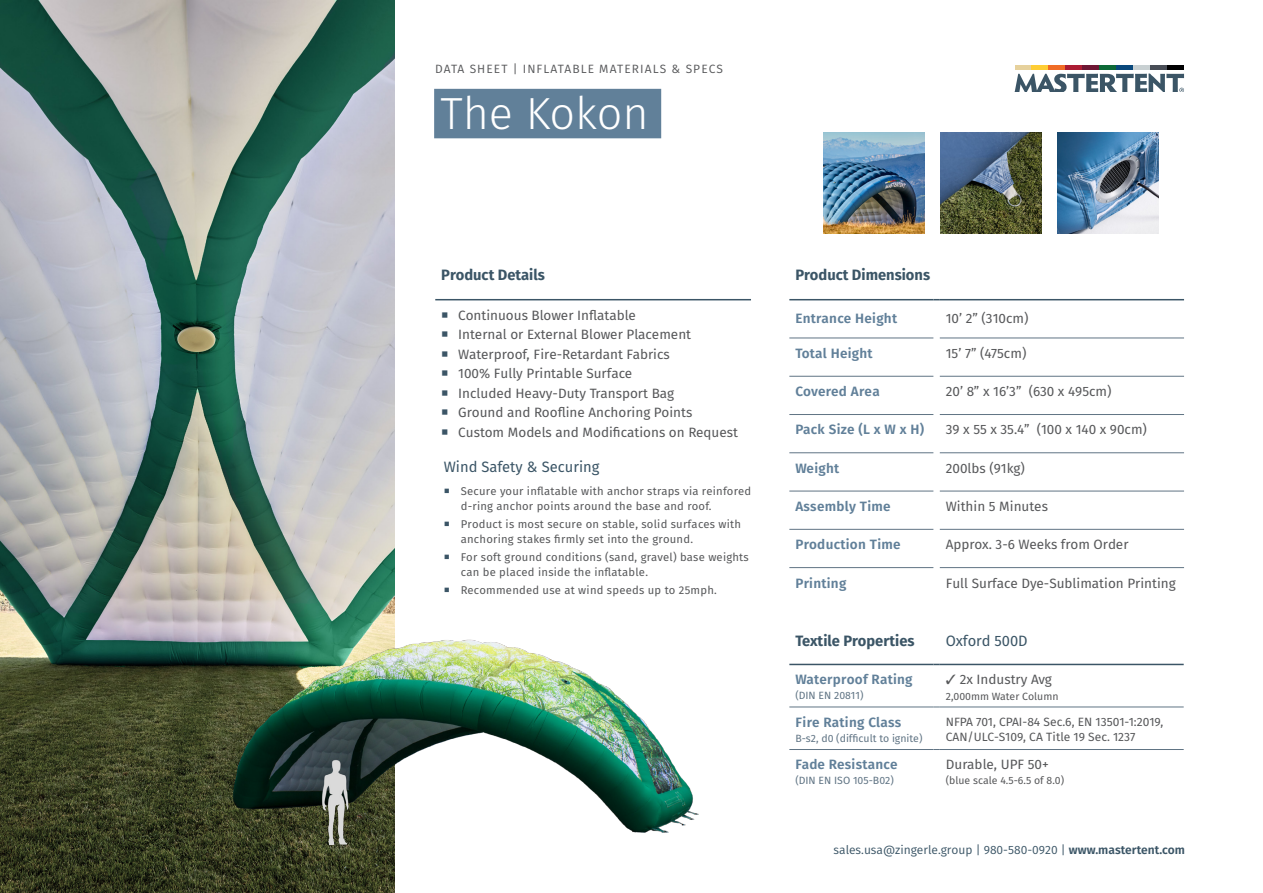
<style>
.page{position:relative;width:1263px;height:893px;background:#fff}
.page>*{position:absolute;margin:0;border:0;box-sizing:border-box;transform-origin:0 0}
.DE_-_Header_30_Unterstrichen_Hellblau{font:300 45px "Fira Sans";color:#fff}
.t1{font:700 15px "Fira Sans";color:#3b5566}
.t2{font:15px "Fira Sans";color:#3b5566}
.t3{font:13.5px "Fira Sans";color:#57585a}
.t4{font:600 13.5px "Fira Sans";letter-spacing:.02em;color:#618099}
.t5{font:12px/15px "Fira Sans";color:#57585a}
.t6{font:12px "Fira Sans";color:#3b5566}
.t7{font:12px "Fira Sans";letter-spacing:.09em;color:#57585a}
.t8{font:11.25px/15px "Fira Sans";letter-spacing:.02em;color:#57585a}
.t9{font:10.5px "Fira Sans";color:#607484}
.t10{font:10.5px "Fira Sans";color:#57585a}
.s1{font-weight:600}
</style>
<div class="page">
<img style="left:0;top:0;width:395px;height:893px">
<hr style="left:1014px;top:65px;width:17px;height:4px;background:#e6d19c">
<hr style="left:1031px;top:65px;width:17px;height:4px;background:#fecd34">
<hr style="left:1048px;top:65px;width:17px;height:4px;background:#f06c26">
<hr style="left:1065px;top:65px;width:17px;height:4px;background:#ac1c33">
<hr style="left:1082px;top:65px;width:17px;height:4px;background:#6e1734">
<hr style="left:1099px;top:65px;width:17px;height:4px;background:#0d6937">
<hr style="left:1116px;top:65px;width:17px;height:4px;background:#09487b">
<hr style="left:1133px;top:65px;width:17px;height:4px;background:#c8d0d2">
<hr style="left:1150px;top:65px;width:17px;height:4px;background:#484d56">
<hr style="left:1167px;top:65px;width:17px;height:4px;background:#000001">
<svg style="left:1014px;top:74px;width:170px;height:18px"></svg>
<div style="left:434px;top:89px;width:227px;height:49px;background:#618099"></div>
<img style="left:197px;top:616px;width:502px;height:242px">
<img style="left:824px;top:133px;width:101px;height:100px">
<img style="left:941px;top:133px;width:100px;height:100px">
<img style="left:1057px;top:133px;width:101px;height:100px">
<hr style="left:940px;top:338px;width:244px;height:1px;background:#607484">
<hr style="left:789px;top:338px;width:144px;height:1px;background:#607484">
<hr style="left:789px;top:529px;width:144px;height:1px;background:#607484">
<hr style="left:789px;top:567px;width:144px;height:1px;background:#607484">
<hr style="left:940px;top:567px;width:244px;height:1px;background:#607484">
<hr style="left:940px;top:299px;width:244px;height:1px;background:#3b5566">
<hr style="left:940px;top:529px;width:244px;height:1px;background:#607484">
<hr style="left:789px;top:491px;width:144px;height:1px;background:#607484">
<hr style="left:789px;top:376px;width:144px;height:1px;background:#607484">
<hr style="left:789px;top:414px;width:144px;height:1px;background:#607484">
<hr style="left:940px;top:376px;width:244px;height:1px;background:#607484">
<hr style="left:940px;top:414px;width:244px;height:1px;background:#607484">
<hr style="left:940px;top:491px;width:244px;height:1px;background:#607484">
<hr style="left:789px;top:299px;width:144px;height:1px;background:#3b5566">
<hr style="left:789px;top:452px;width:144px;height:1px;background:#607484">
<hr style="left:940px;top:452px;width:244px;height:1px;background:#607484">
<hr style="left:435px;top:299px;width:316px;height:1px;background:#3b5566">
<hr style="left:789px;top:707px;width:144px;height:1px;background:#607484">
<hr style="left:940px;top:707px;width:244px;height:1px;background:#607484">
<hr style="left:789px;top:749px;width:144px;height:1px;background:#607484">
<hr style="left:940px;top:749px;width:244px;height:1px;background:#607484">
<hr style="left:789px;top:664px;width:144px;height:1px;background:#3b5566">
<hr style="left:940px;top:664px;width:244px;height:1px;background:#3b5566">
<p class="t7" style="left:435px;top:61px;width:289px">DATA SHEET | INFLATABLE MATERIALS &amp; SPECS</p>
<p class="DE_-_Header_30_Unterstrichen_Hellblau" style="left:440px;top:82px;width:210px">The Kokon</p>
<p class="t1" style="left:441px;top:265px;width:105px">Product Details</p>
<p class="t3" style="left:458px;top:305px;width:179px">Continuous Blower Inflatable</p>
<p class="t3" style="left:458px;top:325px;width:234px">Internal or External Blower Placement</p>
<p class="t3" style="left:458px;top:344px;width:213px">Waterproof, Fire-Retardant Fabrics</p>
<p class="t3" style="left:458px;top:364px;width:176px">100% Fully Printable Surface</p>
<p class="t3" style="left:458px;top:383px;width:218px">Included Heavy-Duty Transport Bag</p>
<p class="t3" style="left:458px;top:403px;width:236px">Ground and Roofline Anchoring Points</p>
<p class="t3" style="left:458px;top:422px;width:281px">Custom Models and Modifications on Request</p>
<p class="t2" style="left:444px;top:456px;width:157px">Wind Safety &amp; Securing</p>
<p class="t8" style="left:461px;top:484px;width:292px">Secure your inflatable with anchor straps via reinfored d-ring anchor points around the base and roof.</p>
<p class="t8" style="left:461px;top:517px;width:282px">Product is most secure on stable, solid surfaces with anchoring stakes firmly set into the ground.</p>
<p class="t8" style="left:461px;top:550px;width:290px">For soft ground conditions (sand, gravel) base weights can be placed inside the inflatable.</p>
<p class="t8" style="left:461px;top:583px;width:258px">Recommended use at wind speeds up to 25mph.</p>
<p class="t1" style="left:795px;top:265px;width:136px">Product Dimensions</p>
<p class="t4" style="left:795px;top:308px;width:103px">Entrance Height</p>
<p class="t3" style="left:946px;top:308px;width:84px">10’ 2” (310cm)</p>
<p class="t4" style="left:795px;top:344px;width:79px">Total Height</p>
<p class="t3" style="left:946px;top:344px;width:82px">15’ 7” (475cm)</p>
<p class="t4" style="left:795px;top:382px;width:86px">Covered Area</p>
<p class="t3" style="left:946px;top:382px;width:167px">20’ 8” x 16’3” (630 x 495cm)</p>
<p class="t4" style="left:795px;top:420px;width:130px">Pack Size (L x W x H)</p>
<p class="t3" style="left:946px;top:420px;width:203px">39 x 55 x 35.4” (100 x 140 x 90cm)</p>
<p class="t4" style="left:795px;top:458px;width:45px">Weight</p>
<p class="t3" style="left:946px;top:458px;width:81px">200lbs (91kg)</p>
<p class="t4" style="left:795px;top:497px;width:97px">Assembly Time</p>
<p class="t3" style="left:946px;top:497px;width:104px">Within 5 Minutes</p>
<p class="t4" style="left:795px;top:535px;width:107px">Production Time</p>
<p class="t3" style="left:946px;top:535px;width:184px">Approx. 3-6 Weeks from Order</p>
<p class="t4" style="left:795px;top:573px;width:53px">Printing</p>
<p class="t3" style="left:946px;top:573px;width:231px">Full Surface Dye-Sublimation Printing</p>
<p class="t1" style="left:795px;top:631px;width:121px">Textile Properties</p>
<p class="t2" style="left:946px;top:631px;width:83px">Oxford 500D</p>
<p class="t4" style="left:795px;top:670px;width:119px">Waterproof Rating</p>
<p class="t9" style="left:795px;top:688px;width:70px">(DIN EN 20811)</p>
<p class="t3" style="left:946px;top:670px;width:108px">✓ 2x Industry Avg</p>
<p class="t10" style="left:946px;top:688px;width:114px">2,000mm Water Column</p>
<p class="t4" style="left:795px;top:713px;width:108px">Fire Rating Class</p>
<p class="t9" style="left:795px;top:731px;width:129px">B-s2, d0 (difficult to ignite)</p>
<p class="t4" style="left:795px;top:755px;width:104px">Fade Resistance</p>
<p class="t9" style="left:795px;top:773px;width:100px">(DIN EN ISO 105-B02)</p>
<p class="t5" style="left:946px;top:714px;width:219px">NFPA 701, CPAI-84 Sec.6, EN 13501-1:2019,<br>CAN/ULC-S109, CA Title 19 Sec. 1237</p>
<p class="t3" style="left:946px;top:755px;width:104px">Durable, UPF 50+</p>
<p class="t10" style="left:946px;top:773px;width:120px">(blue scale 4.5-6.5 of 8.0)</p>
<p class="t6" style="left:833px;top:841px;width:353px">sales.usa@zingerle.group | 980-580-0920 | <span class="s1">www.mastertent.com</span></p>
</div>
